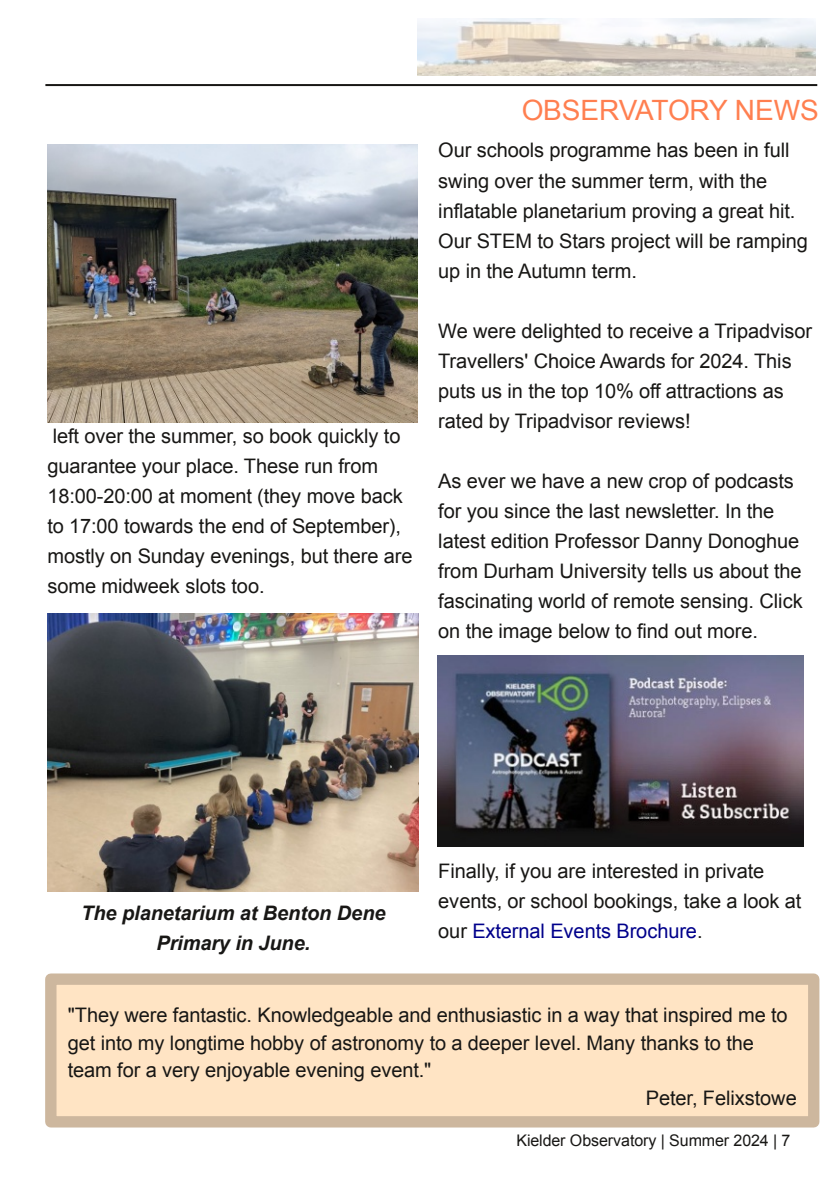
<style>
.page{position:relative;width:840px;height:1191px;background:#fff}
.page>*{position:absolute;margin:0;border:0;box-sizing:border-box;transform-origin:0 0}
.t1{font:28px "Arial";letter-spacing:-.005em;color:#ff7f50}
.t2{font:20px/30px "Arial";letter-spacing:-.005em;color:#181715}
.t3{font:italic 700 20px/30px "Arial";letter-spacing:-.005em;color:#181715;text-align:center}
.t4{font:16px "Arial";letter-spacing:-.005em;color:#181715}
.s1{color:#00008b}
</style>
<div class="page">
<hr style="left:45px;top:84px;width:771px;height:2px;background:#181715">
<img style="left:417px;top:18px;width:398px;height:57px">
<img style="left:437px;top:655px;width:366px;height:191px">
<img style="left:47px;top:613px;width:371px;height:278px">
<img style="left:48px;top:145px;width:369px;height:277px">
<div style="left:51px;top:979px;width:762px;height:142px;background:#ffe4c4"></div>
<div style="left:45px;top:973px;width:774px;height:154px;border:11px solid #cdb79e"></div>
<h1 class="t1" style="left:521px;top:94px;width:298px">OBSERVATORY NEWS</h1>
<p class="t2" style="left:47px;top:421px;width:366px">left over the summer, so book quickly to guarantee your place. These run from 18:00-20:00 at moment (they move back to 17:00 towards the end of September), mostly on Sunday evenings, but there are some midweek slots too.</p>
<p class="t2" style="left:438px;top:136px;width:371px">Our schools programme has been in full swing over the summer term, with the inflatable planetarium proving a great hit.<br>Our STEM to Stars project will be ramping up in the Autumn term.</p>
<p class="t2" style="left:438px;top:316px;width:375px">We were delighted to receive a Tripadvisor Travellers' Choice Awards for 2024. This puts us in the top 10% off attractions as rated by Tripadvisor reviews!</p>
<p class="t2" style="left:438px;top:466px;width:366px">As ever we have a new crop of podcasts for you since the last newsletter. In the latest edition Professor Danny Donoghue from Durham University tells us about the fascinating world of remote sensing. Click on the image below to find out more.</p>
<p class="t3" style="left:81px;top:898px;width:306px">The planetarium at Benton Dene<br>Primary in June.</p>
<p class="t2" style="left:438px;top:856px;width:364px">Finally, if you are interested in private events, or school bookings, take a look at our <span class="s1">External Events Brochure</span>.</p>
<p class="t2" style="left:68px;top:1000px;width:721px">"They were fantastic. Knowledgeable and enthusiastic in a way that inspired me to</p>
<p class="t2" style="left:68px;top:1027px;width:687px">get into my longtime hobby of astronomy to a deeper level. Many thanks to the</p>
<p class="t2" style="left:68px;top:1055px;width:365px">team for a very enjoyable evening event."</p>
<p class="t2" style="left:645px;top:1083px;width:152px">Peter, Felixstowe</p>
<p class="t4" style="left:516px;top:1131px;width:275px">Kielder Observatory | Summer 2024 | 7</p>
</div>
